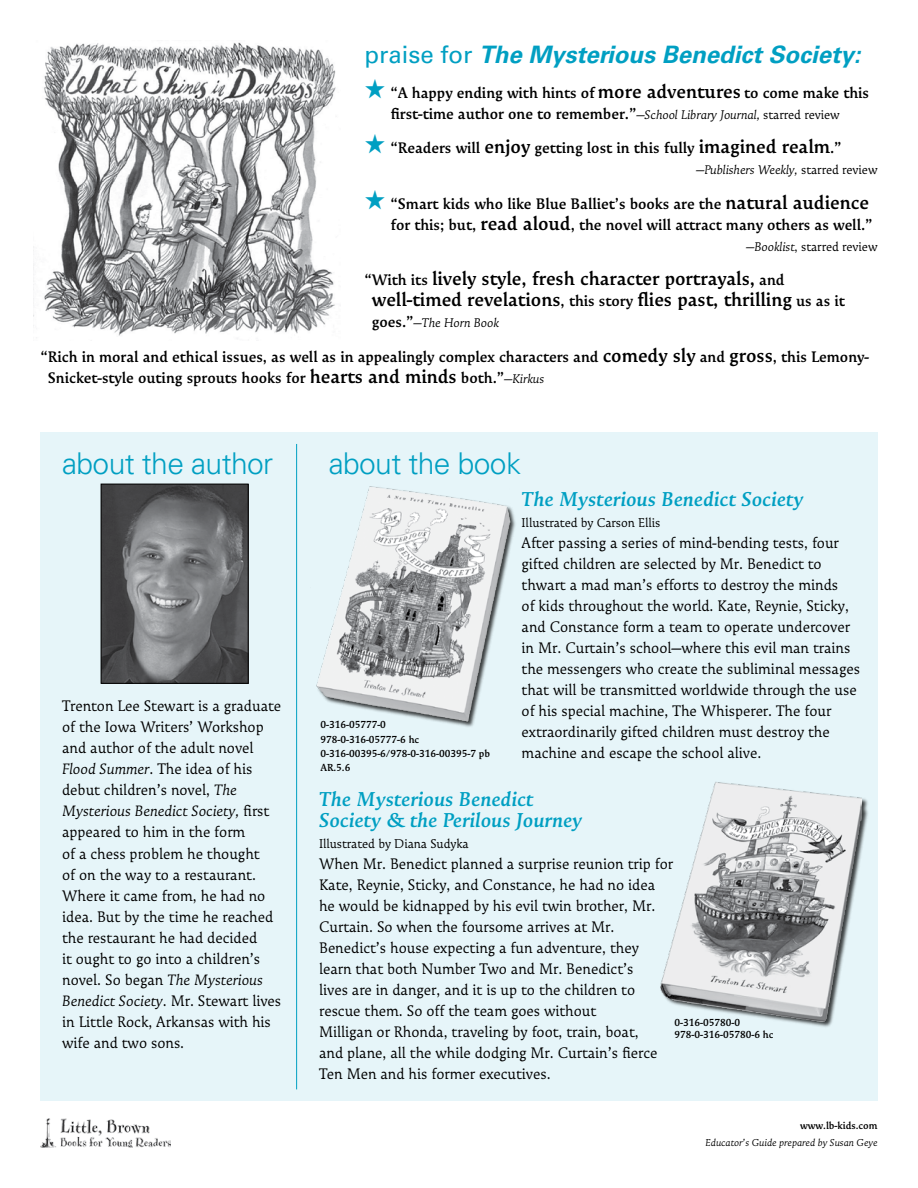
<style>
.page{position:relative;width:918px;height:1188px;background:#fff}
.page>*{position:absolute;margin:0;border:0;box-sizing:border-box;transform-origin:0 0}
.t1{font:300 30px "Univers";letter-spacing:-.02em;color:#009fc2}
.t2{font:italic 700 24px/21px "Galena";color:#009fc2;scale:.96 1}
.t3{font:italic 700 24px "Univers";color:#009fc2}
.t4{font:700 22.5px/21px "Galena";color:#000;scale:.96 1}
.t5{font:18px/21px "Galena";color:#000;scale:.96 1}
.t6{font:700 18px/21px "Galena";color:#000;text-align:center;scale:.96 1}
.t7{font:15px "Galena";color:#000;scale:.96 1}
.t8{font:italic 15px "Galena";color:#000;scale:.96 1}
.t9{font:700 12px/14.4px "Galena";color:#000;scale:.96 1}
.t10{font:italic 12px "Galena";color:#000;scale:.96 1}
.s1{font-weight:400;font-style:normal}
.s2{color:#009fc2}
.s3{font-size:22.5px}
.s4{font-weight:400;font-style:italic;font-size:15px}
.s5{font-weight:400;font-size:15px}
.s6{font-style:normal}
.s7{font-style:italic}
.s8{font-size:18px}
.s9{font-weight:700;font-style:normal;font-size:18px}
</style>
<div class="page">
<div style="left:40px;top:432px;width:838px;height:669px;background:#e6f5f9"></div>
<img style="left:40px;top:1118px;width:131px;height:29px">
<img style="left:103px;top:486px;width:144px;height:196px">
<div style="left:101px;top:484px;width:148px;height:200px;border:1px solid #000"></div>
<img style="left:316px;top:486px;width:199px;height:241px">
<div style="left:660px;top:782px;width:209px;height:247px;background:#000;opacity:.75"></div>
<img style="left:660px;top:782px;width:201px;height:240px">
<hr style="left:296px;top:444px;width:1px;height:645px;background:#009fc2">
<img style="left:33px;top:42px;width:303px;height:294px">
<h2 class="t3" style="left:364px;top:40px;width:498px"><span class="s1">praise for</span> The Mysterious Benedict Society:</h2>
<p class="t6" style="left:364px;top:82px;width:527px"><span class="s2">★</span> “A happy ending with hints of <span class="s3">more adventures</span> to come make this first-time author one to remember.”<span class="s4">—School Library Journal,</span> <span class="s5">starred review</span></p>
<p class="t6" style="left:364px;top:137px;width:499px"><span class="s2">★</span> “Readers will <span class="s3">enjoy</span> getting lost in this fully <span class="s3">imagined realm</span>.”</p>
<p class="t8" style="left:696px;top:162px;width:190px">—Publishers Weekly, <span class="s6">starred review</span></p>
<p class="t6" style="left:364px;top:193px;width:531px;text-align:right"><span class="s2">★</span> “Smart kids who like Blue Balliet’s books are the <span class="s3">natural audience </span>for this; but, <span class="s3">read aloud</span>, the novel will attract many others as well.”</p>
<p class="t7" style="left:746px;top:239px;width:138px"><span class="s7">—Booklist</span>, starred review</p>
<p class="t4" style="left:372px;top:268px;width:494px;text-indent:-7px"><span class="s8">“With its</span> lively style, fresh character portrayals, <span class="s8">and </span>well-timed revelations<span class="s8">, this story</span> flies past, thrilling <span class="s8">us as it</span></p>
<p class="t8" style="left:372px;top:315px;width:134px"><span class="s9">goes.”</span>—The Horn Book</p>
<p class="t6" style="left:48px;top:346px;width:857px;text-align:left;text-indent:-7px">“Rich in moral and ethical issues, as well as in appealingly complex characters and <span class="s3">comedy sly</span> and <span class="s3">gross</span>, this Lemony-<br>Snicket-style outing sprouts hooks for <span class="s3">hearts and minds</span> both.”<span class="s4">—Kirkus</span></p>
<h1 class="t1" style="left:62px;top:445px;width:213px">about the author</h1>
<p class="t5" style="left:62px;top:696px;width:230px">Trenton Lee Stewart is a graduate of the Iowa Writers’ Workshop and author of the adult novel<br><span class="s7">Flood Summer</span>. The idea of his debut children’s novel, <span class="s7">The<br>Mysterious Benedict Society,</span> first appeared to him in the form<br>of a chess problem he thought<br>of on the way to a restaurant.<br>Where it came from, he had no idea. But by the time he reached the restaurant he had decided<br>it ought to go into a children’s novel. So began <span class="s7">The Mysterious<br>Benedict Society</span>. Mr. Stewart lives in Little Rock, Arkansas with his wife and two sons.</p>
<h1 class="t1" style="left:329px;top:445px;width:194px">about the book</h1>
<h2 class="t2" style="left:522px;top:488px;width:295px">The Mysterious Benedict Society</h2>
<p class="t7" style="left:522px;top:515px;width:146px">Illustrated by Carson Ellis</p>
<p class="t5" style="left:522px;top:532px;width:354px">After passing a series of mind-bending tests, four gifted children are selected by Mr. Benedict to thwart a mad man’s efforts to destroy the minds<br>of kids throughout the world. Kate, Reynie, Sticky, and Constance form a team to operate undercover in Mr. Curtain’s school—where this evil man trains the messengers who create the subliminal messages that will be transmitted worldwide through the use of his special machine, The Whisperer. The four extraordinarily gifted children must destroy the machine and escape the school alive.</p>
<h2 class="t2" style="left:319px;top:788px;width:276px">The Mysterious Benedict<br>Society &amp; the Perilous Journey</h2>
<p class="t7" style="left:319px;top:836px;width:157px">Illustrated by Diana Sudyka</p>
<p class="t5" style="left:319px;top:853px;width:370px">When Mr. Benedict planned a surprise reunion trip for Kate, Reynie, Sticky, and Constance, he had no idea he would be kidnapped by his evil twin brother, Mr.<br>Curtain. So when the foursome arrives at Mr.<br>Benedict’s house expecting a fun adventure, they learn that both Number Two and Mr. Benedict’s<br>lives are in danger, and it is up to the children to rescue them. So off the team goes without<br>Milligan or Rhonda, traveling by foot, train, boat,<br>and plane, all the while dodging Mr. Curtain’s fierce Ten Men and his former executives.</p>
<p class="t9" style="left:320px;top:717px;width:178px">0-316-05777-0<br>978-0-316-05777-6 hc<br>0-316-00395-6/978-0-316-00395-7 pb<br>AR.5.6</p>
<p class="t9" style="left:675px;top:1016px;width:104px;line-height:12px">0-316-05780-0<br>978-0-316-05780-6 hc</p>
<p class="t9" style="left:800px;top:1118px;width:82px">www.lb-kids.com</p>
<p class="t10" style="left:706px;top:1136px;width:181px">Educator’s Guide prepared by Susan Geye</p>
</div>
